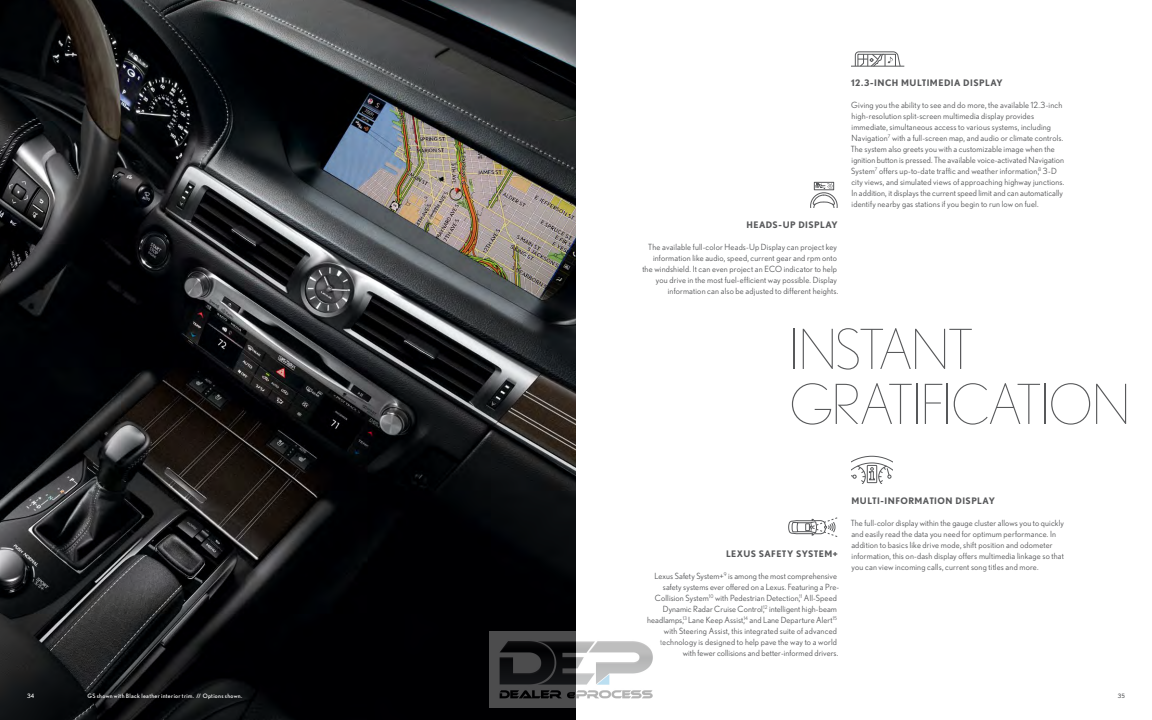
<style>
.page{position:relative;width:1152px;height:720px;background:#fff}
.page>*{position:absolute;margin:0;border:0;box-sizing:border-box;transform-origin:0 0}
._1b__Headlines-light{font:200 55px/55px "Nobel";letter-spacing:-.035em;color:#58595b}
._1c__Caption_Headlin{font:700 9px "Nobel";letter-spacing:.05em;color:#58595b}
._1d__Body_copy{font:8.5px/11px "Nobel";letter-spacing:.015em;color:#58595b}
._1e__Cutline{font:6px "Nobel";letter-spacing:.055em;color:#fff}
.t1{font:6px "Nobel";color:#58595b}
</style>
<div class="page">
<img style="left:0;top:0;width:576px;height:720px">
<div style="left:814px;top:182px;width:20px;height:8px;border:1px solid #58595b"></div>
<svg style="left:810px;top:183px;width:28px;height:25px"></svg>
<svg style="left:851px;top:456px;width:42px;height:28px"></svg>
<div style="left:867px;top:465px;width:10px;height:18px;border:1px solid #58595b"></div>
<svg style="left:788px;top:517px;width:50px;height:20px"></svg>
<hr style="left:851px;top:66px;width:53px;height:1px;background:#58595b">
<svg style="left:855px;top:52px;width:46px;height:14px"></svg>
<img style="left:490px;top:631px;width:163px;height:77px">
<p class="_1c__Caption_Headlin" style="left:746px;top:219px;width:93px">HEADS-UP DISPLAY</p>
<p class="_1d__Body_copy" style="left:642px;top:241px;width:198px;text-align:right">The available full-color Heads-Up Display can project key information like audio, speed, current gear and rpm onto the windshield. It can even project an ECO indicator to help you drive in the most fuel-efficient way possible. Display information can also be adjusted to different heights.</p>
<p class="_1c__Caption_Headlin" style="left:851px;top:77px;width:153px">12.3-INCH MULTIMEDIA DISPLAY</p>
<p class="_1d__Body_copy" style="left:851px;top:99px;width:215px">Giving you the ability to see and do more, the available 12.3-inch high-resolution split-screen multimedia display provides immediate, simultaneous access to various systems, including Navigation<sup>7</sup> with a full-screen map, and audio or climate controls.<br>The system also greets you with a customizable image when the ignition button is pressed. The available voice-activated Navigation System<sup>7</sup> offers up-to-date traffic and weather information,<sup>8</sup> 3-D city views, and simulated views of approaching highway junctions.<br>In addition, it displays the current speed limit and can automatically identify nearby gas stations if you begin to run low on fuel.</p>
<p class="_1b__Headlines-light" style="left:789px;top:322px;width:343px">INSTANT<br>GRATIFICATION</p>
<p class="_1c__Caption_Headlin" style="left:726px;top:548px;width:113px">LEXUS SAFETY SYSTEM+</p>
<p class="_1d__Body_copy" style="left:647px;top:570px;width:194px;text-align:right">Lexus Safety System+<sup>9</sup> is among the most comprehensive safety systems ever offered on a Lexus. Featuring a Pre-Collision System<sup>10</sup> with Pedestrian Detection,<sup>11</sup> All-Speed Dynamic Radar Cruise Control,<sup>12</sup> intelligent high-beam headlamps,<sup>13</sup> Lane Keep Assist,<sup>14</sup> and Lane Departure Alert<sup>15 </sup>with Steering Assist, this integrated suite of advanced technology is designed to help pave the way to a world with fewer collisions and better-informed drivers.</p>
<p class="_1c__Caption_Headlin" style="left:852px;top:495px;width:145px">MULTI-INFORMATION DISPLAY</p>
<p class="_1d__Body_copy" style="left:851px;top:517px;width:215px">The full-color display within the gauge cluster allows you to quickly and easily read the data you need for optimum performance. In addition to basics like drive mode, shift position and odometer information, this on-dash display offers multimedia linkage so that you can view incoming calls, current song titles and more.</p>
<p class="_1e__Cutline" style="left:27px;top:692px;width:9px">34</p>
<p class="t1" style="left:1118px;top:692px;width:9px">35</p>
<p class="_1e__Cutline" style="left:88px;top:692px;width:156px">GS shown with Black leather interior trim. // Options shown.</p>
</div>
